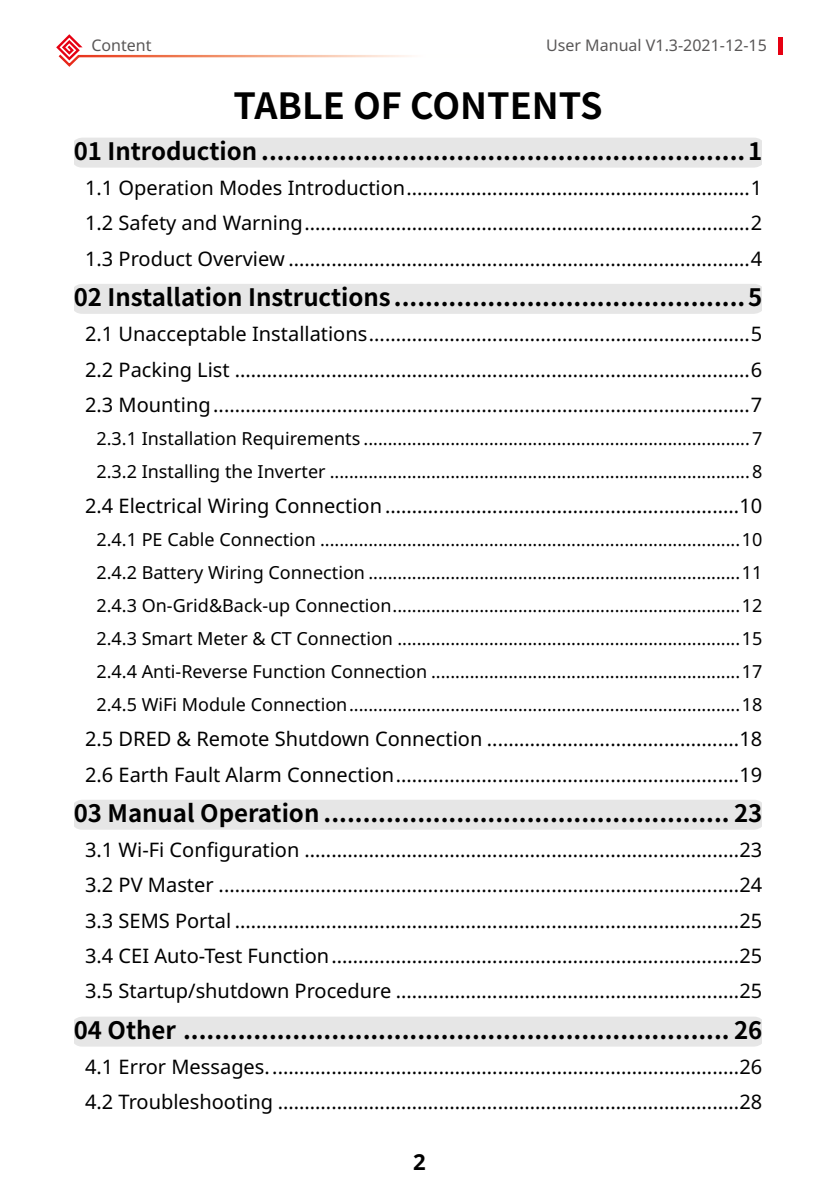
<style>
.page{position:relative;width:840px;height:1191px;background:#fff}
.page>*{position:absolute;margin:0;border:0;box-sizing:border-box;transform-origin:0 0}
.t1{font:700 36px "Source Han Sans CN";color:#000}
.t2{font:700 24px "Source Han Sans CN";color:#000}
.t3{font:700 22px "Noto Sans";color:#000}
.t4{font:20px/35.4px "Noto Sans";color:#000;text-align:justify}
.t5{font:18px/33px "Noto Sans";color:#000}
.t6{font:16px "Noto Sans";color:#595757}
</style>
<div class="page">
<svg style="left:56px;top:34px;width:356px;height:33px"></svg>
<hr style="left:778px;top:37px;width:4px;height:18px;background:#e60012">
<div style="left:75px;top:138px;width:686px;height:30px;background:#e6e6e6"></div>
<div style="left:75px;top:284px;width:686px;height:30px;background:#e6e6e6"></div>
<div style="left:75px;top:800px;width:686px;height:29px;background:#e6e6e6"></div>
<div style="left:75px;top:1017px;width:686px;height:29px;background:#e6e6e6"></div>
<p class="t6" style="left:91px;top:34px;width:62px">Content</p>
<p class="t6" style="left:546px;top:34px;width:222px">User Manual V1.3-2021-12-15</p>
<h1 class="t1" style="left:233px;top:86px;width:370px">TABLE OF CONTENTS</h1>
<p class="t2" style="left:74px;top:137px;width:689px">01 Introduction ..............................................................1</p>
<p class="t4" style="left:85px;top:170px;width:678px">1.1 Operation Modes Introduction................................................................1<br>1.2 Safety and Warning...................................................................................2<br>1.3 Product Overview ......................................................................................4</p>
<p class="t2" style="left:74px;top:283px;width:689px">02 Installation Instructions .............................................5</p>
<p class="t4" style="left:85px;top:317px;width:678px">2.1 Unacceptable Installations.......................................................................5<br>2.2 Packing List ................................................................................................6<br>2.3 Mounting....................................................................................................7</p>
<p class="t5" style="left:96px;top:422px;width:667px">2.3.1 Installation Requirements ................................................................................7<br>2.3.2 Installing the Inverter .......................................................................................8</p>
<p class="t4" style="left:85px;top:488px;width:678px">2.4 Electrical Wiring Connection..................................................................10</p>
<p class="t5" style="left:96px;top:523px;width:667px;text-align:justify">2.4.1 PE Cable Connection .......................................................................................10<br>2.4.2 Battery Wiring Connection .............................................................................11<br>2.4.3 On-Grid&amp;Back-up Connection........................................................................12<br>2.4.3 Smart Meter &amp; CT Connection .......................................................................15<br>2.4.4 Anti-Reverse Function Connection ................................................................17<br>2.4.5 WiFi Module Connection.................................................................................18</p>
<p class="t4" style="left:85px;top:721px;width:678px">2.5 DRED &amp; Remote Shutdown Connection ...............................................18<br>2.6 Earth Fault Alarm Connection................................................................19</p>
<p class="t2" style="left:74px;top:799px;width:689px">03 Manual Operation .................................................... 23</p>
<p class="t4" style="left:85px;top:832px;width:678px">3.1 Wi-Fi Configuration .................................................................................23<br>3.2 PV Master .................................................................................................24<br>3.3 SEMS Portal ..............................................................................................25<br>3.4 CEI Auto-Test Function............................................................................25<br>3.5 Startup/shutdown Procedure ................................................................25</p>
<p class="t2" style="left:74px;top:1016px;width:689px">04 Other ...................................................................... 26</p>
<p class="t4" style="left:85px;top:1049px;width:678px">4.1 Error Messages........................................................................................26<br>4.2 Troubleshooting ......................................................................................28</p>
<p class="t3" style="left:413px;top:1146px;width:14px">2</p>
</div>
